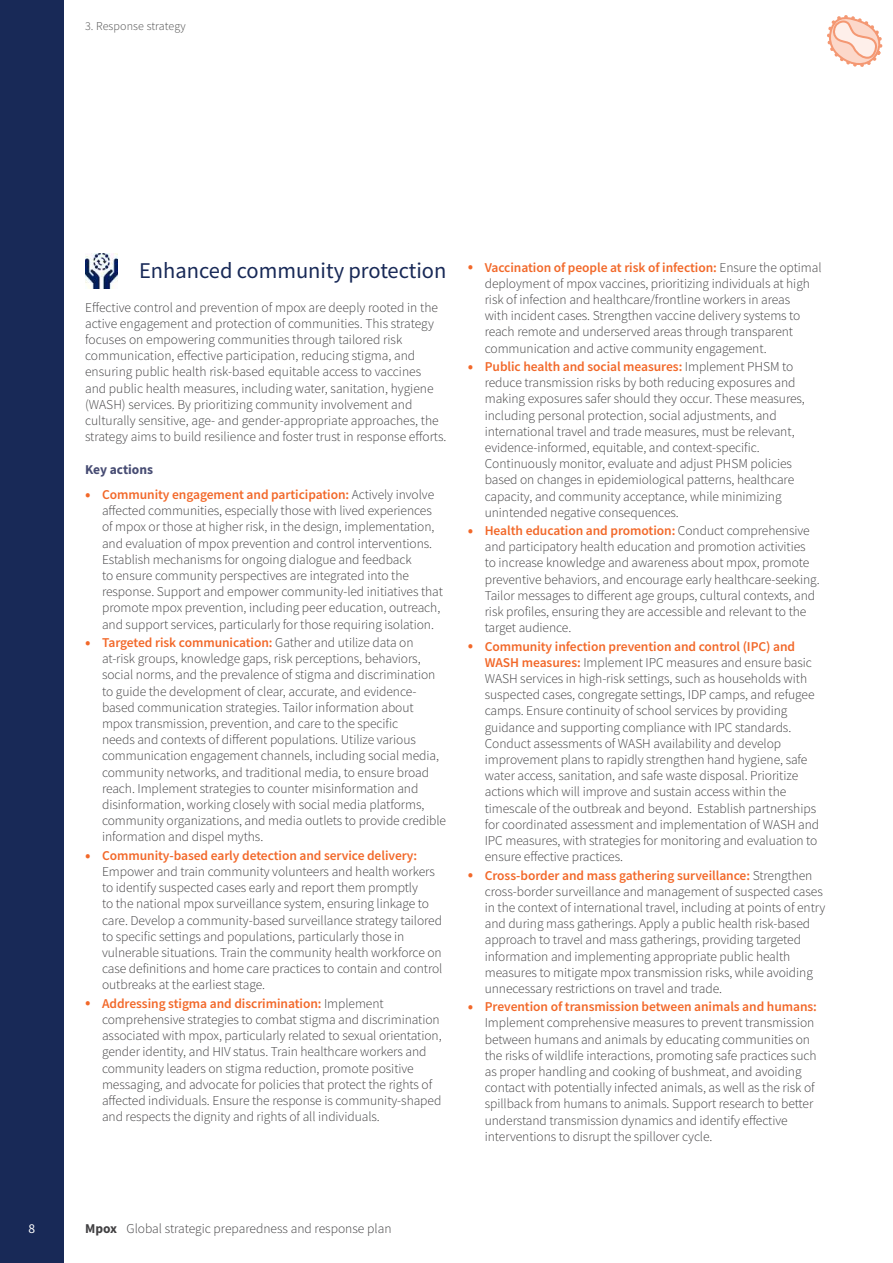
<style>
.page{position:relative;width:893px;height:1263px;background:#fff}
.page>*{position:absolute;margin:0;border:0;box-sizing:border-box;transform-origin:0 0}
.t1{font:22.5px "Source Sans Pro";color:#182957}
.t2{font:300 13.5px/16.2px "Source Sans Pro";letter-spacing:-.005em;color:#414042}
.t3{font:700 13.5px "Source Sans Pro";color:#474c73}
.t4{font:13.5px "Source Sans Pro";color:#fff}
.t5{font:300 12px "Source Sans Pro";letter-spacing:.01em;color:#4d4d4d}
.s1{font-weight:400;font-size:18px;color:#f26829}
.s2{font-weight:600;color:#f26829}
.s3{font-weight:700}
</style>
<div class="page">
<div style="left:0;top:0;width:64px;height:1263px;background:#182957"></div>
<img style="left:85px;top:254px;width:33px;height:34px">
<svg style="left:827px;top:15px;width:55px;height:52px"></svg>
<p class="t5" style="left:85px;top:19px;width:102px">3. Response strategy</p>
<h1 class="t1" style="left:139px;top:256px;width:309px">Enhanced community protection</h1>
<p class="t2" style="left:85px;top:299px;width:363px">Effective control and prevention of mpox are deeply rooted in the active engagement and protection of communities. This strategy focuses on empowering communities through tailored risk communication, effective participation, reducing stigma, and ensuring public health risk-based equitable access to vaccines<br>and public health measures, including water, sanitation, hygiene (WASH) services. By prioritizing community involvement and culturally sensitive, age- and gender-appropriate approaches, the strategy aims to build resilience and foster trust in response efforts.</p>
<p class="t3" style="left:85px;top:461px;width:70px">Key actions</p>
<p class="t2" style="left:102px;top:486px;width:342px;text-indent:-17px"><span class="s1">•</span> <span class="s2">Community engagement and participation:</span> Actively involve affected communities, especially those with lived experiences of mpox or those at higher risk, in the design, implementation, and evaluation of mpox prevention and control interventions.<br>Establish mechanisms for ongoing dialogue and feedback<br>to ensure community perspectives are integrated into the response. Support and empower community-led initiatives that promote mpox prevention, including peer education, outreach, and support services, particularly for those requiring isolation.</p>
<p class="t2" style="left:102px;top:634px;width:346px;text-indent:-17px"><span class="s1">•</span> <span class="s2">Targeted risk communication:</span> Gather and utilize data on at-risk groups, knowledge gaps, risk perceptions, behaviors, social norms, and the prevalence of stigma and discrimination to guide the development of clear, accurate, and evidence&shy;based communication strategies. Tailor information about mpox transmission, prevention, and care to the specific<br>needs and contexts of different populations. Utilize various communication engagement channels, including social media, community networks, and traditional media, to ensure broad reach. Implement strategies to counter misinformation and disinformation, working closely with social media platforms, community organizations, and media outlets to provide credible information and dispel myths.</p>
<p class="t2" style="left:102px;top:847px;width:342px;text-indent:-17px"><span class="s1">•</span> <span class="s2">Community-based early detection and service delivery:<br></span>Empower and train community volunteers and health workers to identify suspected cases early and report them promptly<br>to the national mpox surveillance system, ensuring linkage to care. Develop a community-based surveillance strategy tailored to specific settings and populations, particularly those in vulnerable situations. Train the community health workforce on case definitions and home care practices to contain and control outbreaks at the earliest stage.</p>
<p class="t2" style="left:102px;top:995px;width:341px;text-indent:-17px"><span class="s1">•</span> <span class="s2">Addressing stigma and discrimination:</span> Implement comprehensive strategies to combat stigma and discrimination associated with mpox, particularly related to sexual orientation, gender identity, and HIV status. Train healthcare workers and community leaders on stigma reduction, promote positive messaging, and advocate for policies that protect the rights of affected individuals. Ensure the response is community-shaped and respects the dignity and rights of all individuals.</p>
<p class="t2" style="left:485px;top:259px;width:338px;text-indent:-17px"><span class="s1">•</span> <span class="s2">Vaccination of people at risk of infection:</span> Ensure the optimal deployment of mpox vaccines, prioritizing individuals at high risk of infection and healthcare/frontline workers in areas<br>with incident cases. Strengthen vaccine delivery systems to reach remote and underserved areas through transparent communication and active community engagement.</p>
<p class="t2" style="left:485px;top:358px;width:322px;text-indent:-17px"><span class="s1">•</span> <span class="s2">Public health and social measures:</span> Implement PHSM to reduce transmission risks by both reducing exposures and making exposures safer should they occur. These measures, including personal protection, social adjustments, and international travel and trade measures, must be relevant, evidence-informed, equitable, and context-specific.<br>Continuously monitor, evaluate and adjust PHSM policies based on changes in epidemiological patterns, healthcare capacity, and community acceptance, while minimizing unintended negative consequences.</p>
<p class="t2" style="left:485px;top:522px;width:336px;text-indent:-17px"><span class="s1">•</span> <span class="s2">Health education and promotion:</span> Conduct comprehensive and participatory health education and promotion activities to increase knowledge and awareness about mpox, promote preventive behaviors, and encourage early healthcare-seeking.<br>Tailor messages to different age groups, cultural contexts, and risk profiles, ensuring they are accessible and relevant to the target audience.</p>
<p class="t2" style="left:485px;top:638px;width:336px;text-indent:-17px"><span class="s1">•</span> <span class="s2">Community infection prevention and control (IPC) and WASH measures:</span> Implement IPC measures and ensure basic WASH services in high-risk settings, such as households with suspected cases, congregate settings, IDP camps, and refugee camps. Ensure continuity of school services by providing guidance and supporting compliance with IPC standards.<br>Conduct assessments of WASH availability and develop improvement plans to rapidly strengthen hand hygiene, safe water access, sanitation, and safe waste disposal. Prioritize actions which will improve and sustain access within the timescale of the outbreak and beyond. Establish partnerships for coordinated assessment and implementation of WASH and IPC measures, with strategies for monitoring and evaluation to ensure effective practices.</p>
<p class="t2" style="left:485px;top:867px;width:342px;text-indent:-17px"><span class="s1">•</span> <span class="s2">Cross-border and mass gathering surveillance:</span> Strengthen cross-border surveillance and management of suspected cases in the context of international travel, including at points of entry and during mass gatherings. Apply a public health risk-based approach to travel and mass gatherings, providing targeted information and implementing appropriate public health measures to mitigate mpox transmission risks, while avoiding unnecessary restrictions on travel and trade.</p>
<p class="t2" style="left:485px;top:999px;width:334px;text-indent:-17px"><span class="s1">•</span> <span class="s2">Prevention of transmission between animals and humans:<br></span>Implement comprehensive measures to prevent transmission between humans and animals by educating communities on the risks of wildlife interactions, promoting safe practices such as proper handling and cooking of bushmeat, and avoiding contact with potentially infected animals, as well as the risk of spillback from humans to animals. Support research to better understand transmission dynamics and identify effective interventions to disrupt the spillover cycle.</p>
<p class="t4" style="left:29px;top:1220px;width:8px">8</p>
<p class="t2" style="left:85px;top:1221px;width:308px"><span class="s3">Mpox</span> Global strategic preparedness and response plan</p>
</div>
